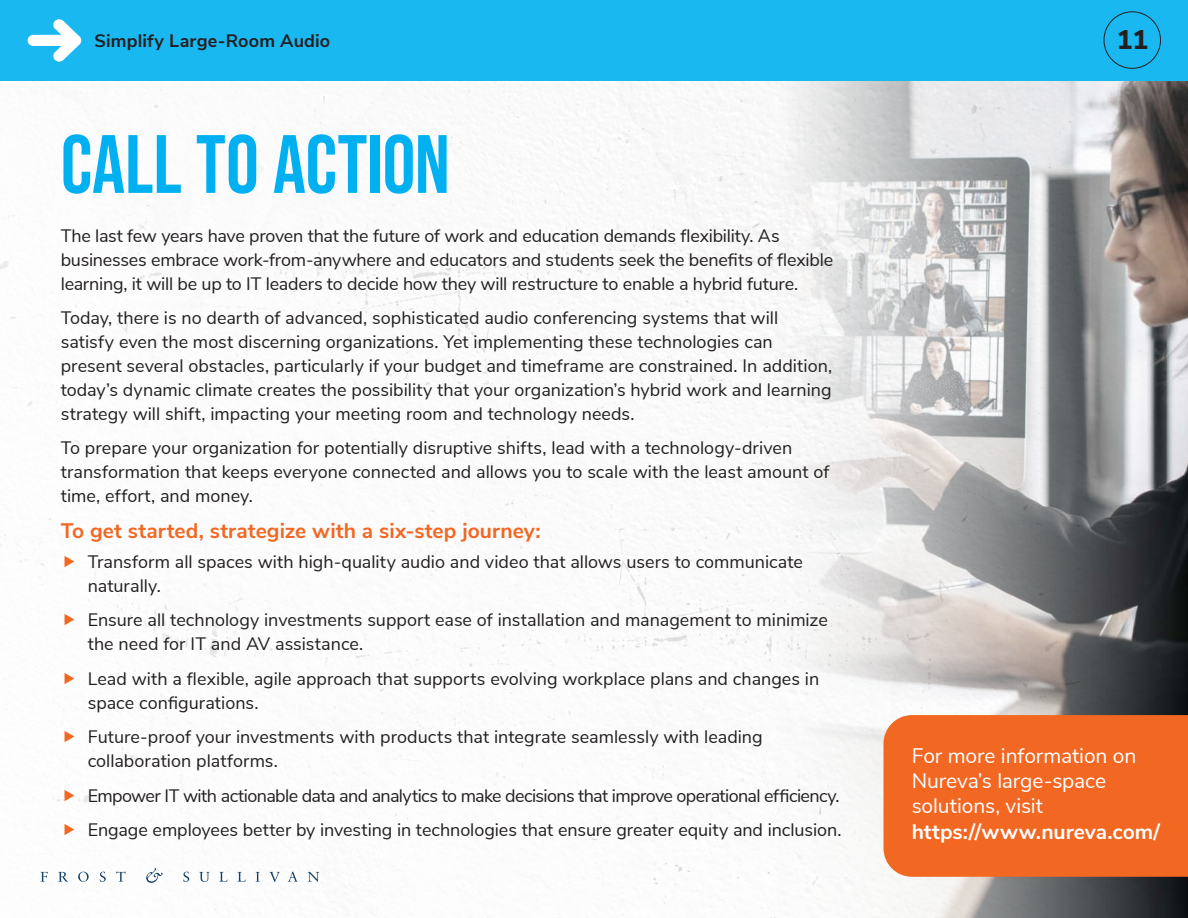
<style>
.page{position:relative;width:1188px;height:918px;background:#fff}
.page>*{position:absolute;margin:0;border:0;box-sizing:border-box;transform-origin:0 0}
._1st_Lvl_Header{font:700 82.5px "Bebas Neue Pro";color:#00b0f0}
.t1{font:800 27px "Nunito Sans";color:#231f20}
.t2{font:21px/25.2px "Nunito Sans";letter-spacing:-.005em;color:#fff}
._2nd_Lvl_Header{font:700 21px "Nunito Sans";letter-spacing:.005em;color:#f26722}
.Body_Text{font:18px/24px "Nunito Sans";color:#231f20}
.Body_Text-2{font:18px "Nunito Sans";letter-spacing:-.035em;color:#231f20}
.t3{font:700 18px "Nunito Sans";letter-spacing:.01em;color:#231f20}
.s1{font-weight:700}
</style>
<div class="page">
<div style="left:0;top:0;width:1188px;height:81px;background:#1ab8f1"></div>
<svg style="left:28px;top:19px;width:53px;height:43px"></svg>
<div style="left:1104px;top:11px;width:57px;height:58px;border:1px solid #231f20;border-radius:50%"></div>
<svg style="left:40px;top:872px;width:8px;height:10px"></svg>
<svg style="left:58px;top:872px;width:10px;height:10px"></svg>
<svg style="left:78px;top:872px;width:11px;height:10px"></svg>
<svg style="left:100px;top:872px;width:6px;height:10px"></svg>
<svg style="left:116px;top:872px;width:10px;height:10px"></svg>
<svg style="left:183px;top:872px;width:6px;height:10px"></svg>
<svg style="left:199px;top:872px;width:11px;height:10px"></svg>
<svg style="left:219px;top:872px;width:9px;height:10px"></svg>
<svg style="left:238px;top:872px;width:8px;height:10px"></svg>
<svg style="left:256px;top:872px;width:4px;height:10px"></svg>
<svg style="left:269px;top:872px;width:11px;height:10px"></svg>
<svg style="left:288px;top:872px;width:10px;height:10px"></svg>
<svg style="left:308px;top:872px;width:11px;height:10px"></svg>
<svg style="left:146px;top:868px;width:17px;height:15px"></svg>
<img style="left:776px;top:81px;width:412px;height:837px">
<div style="left:884px;top:715px;width:304px;height:162px;background:#f26722"></div>
<p class="t3" style="left:94px;top:28px;width:237px">Simplify Large-Room Audio</p>
<h2 class="t1" style="left:1116px;top:19px;width:34px">11</h2>
<h1 class="_1st_Lvl_Header" style="left:61px;top:117px;width:391px">CALL TO ACTION</h1>
<p class="Body_Text" style="left:61px;top:222px;width:774px">The last few years have proven that the future of work and education demands flexibility. As businesses embrace work-from-anywhere and educators and students seek the benefits of flexible learning, it will be up to IT leaders to decide how they will restructure to enable a hybrid future.</p>
<p class="Body_Text" style="left:61px;top:305px;width:773px">Today, there is no dearth of advanced, sophisticated audio conferencing systems that will satisfy even the most discerning organizations. Yet implementing these technologies can present several obstacles, particularly if your budget and timeframe are constrained. In addition, today’s dynamic climate creates the possibility that your organization’s hybrid work and learning strategy will shift, impacting your meeting room and technology needs.</p>
<p class="Body_Text" style="left:61px;top:435px;width:770px">To prepare your organization for potentially disruptive shifts, lead with a technology-driven transformation that keeps everyone connected and allows you to scale with the least amount of time, effort, and money.</p>
<h2 class="_2nd_Lvl_Header" style="left:61px;top:515px;width:481px">To get started, strategize with a six-step journey:</h2>
<p class="Body_Text" style="left:88px;top:548px;width:717px">Transform all spaces with high-quality audio and video that allows users to communicate naturally.</p>
<p class="Body_Text" style="left:88px;top:607px;width:742px">Ensure all technology investments support ease of installation and management to minimize the need for IT and AV assistance.</p>
<p class="Body_Text" style="left:88px;top:665px;width:733px">Lead with a flexible, agile approach that supports evolving workplace plans and changes in space configurations.</p>
<p class="Body_Text" style="left:88px;top:724px;width:677px">Future-proof your investments with products that integrate seamlessly with leading collaboration platforms.</p>
<p class="Body_Text-2" style="left:88px;top:782px;width:753px">Empower IT with actionable data and analytics to make decisions that improve operational efficiency.</p>
<p class="Body_Text" style="left:88px;top:817px;width:755px">Engage employees better by investing in technologies that ensure greater equity and inclusion.</p>
<p class="t2" style="left:912px;top:742px;width:250px">For more information on<br>Nureva’s large-space solutions, visit <span class="s1">https://www.nureva.com/</span></p>
</div>
